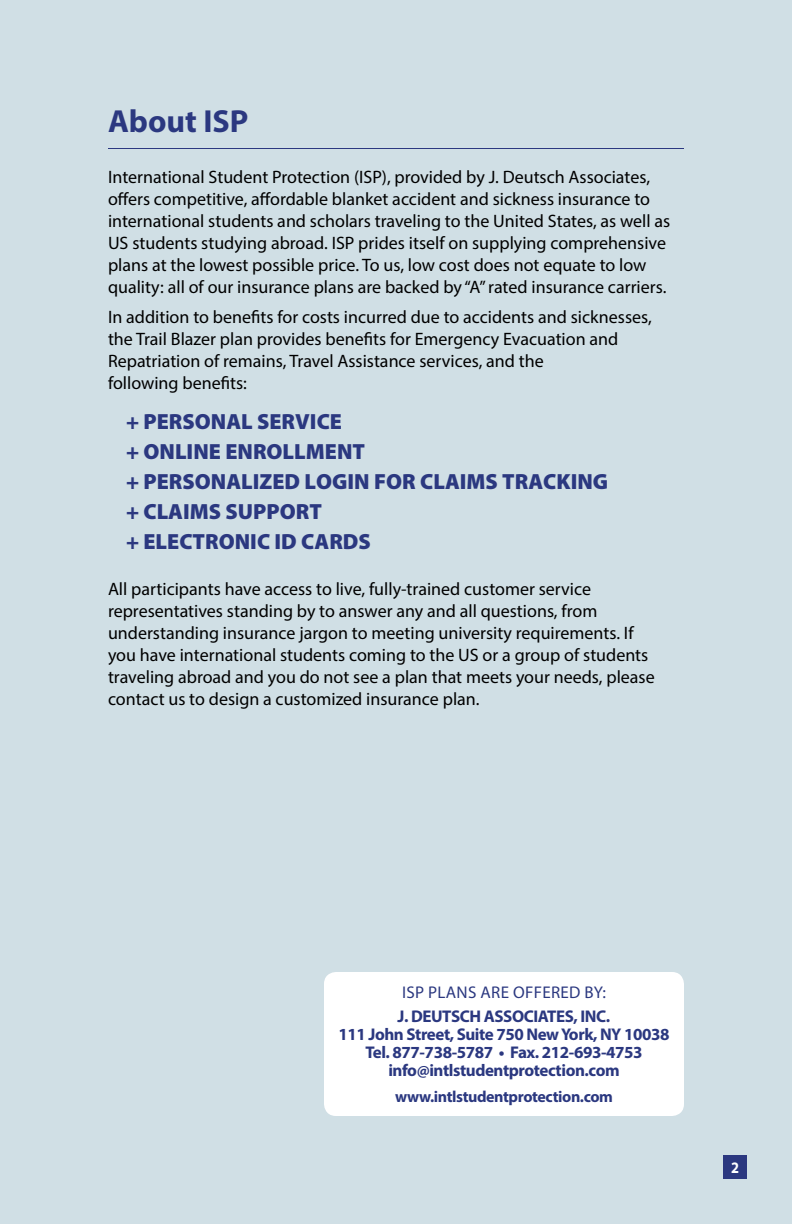
<style>
.page{position:relative;width:792px;height:1224px;background:#d0dfe5}
.page>*{position:absolute;margin:0;border:0;box-sizing:border-box;transform-origin:0 0}
.t1{font:700 32px "Myriad Pro";color:#2b3880}
.t2{font:900 22px/30px "Myriad Pro";color:#2b3880}
.t3{font:18px/22px "Myriad Pro";color:#000}
.t4{font:700 17px/18px "Myriad Pro";letter-spacing:-.025em;color:#2b3880;text-align:center}
.t5{font:17px "Myriad Pro";letter-spacing:.02em;color:#2b3880}
.t6{font:700 16px "Myriad Pro";letter-spacing:-.025em;color:#2b3880}
.t7{font:700 16px "Myriad Pro";color:#fff;scale:.9 1}
</style>
<div class="page">
<div style="left:723px;top:1155px;width:24px;height:24px;background:#2b3880"></div>
<hr style="left:108px;top:148px;width:576px;height:1px;background:#2b3880">
<div style="left:324px;top:972px;width:360px;height:144px;background:#fff;border-radius:12px"></div>
<h1 class="t1" style="left:108px;top:100px;width:142px">About ISP</h1>
<p class="t3" style="left:108px;top:165px;width:564px">International Student Protection (ISP), provided by J. Deutsch Associates, offers competitive, affordable blanket accident and sickness insurance to international students and scholars traveling to the United States, as well as US students studying abroad. ISP prides itself on supplying comprehensive plans at the lowest possible price. To us, low cost does not equate to low quality: all of our insurance plans are backed by “A” rated insurance carriers.</p>
<p class="t3" style="left:108px;top:305px;width:545px">In addition to benefits for costs incurred due to accidents and sicknesses, the Trail Blazer plan provides benefits for Emergency Evacuation and Repatriation of remains, Travel Assistance services, and the<br>following benefits:</p>
<p class="t2" style="left:126px;top:406px;width:484px">+ PERSONAL SERVICE<br>+ ONLINE ENROLLMENT<br>+ PERSONALIZED LOGIN FOR CLAIMS TRACKING + CLAIMS SUPPORT<br>+ ELECTRONIC ID CARDS</p>
<p class="t3" style="left:108px;top:577px;width:548px">All participants have access to live, fully-trained customer service representatives standing by to answer any and all questions, from understanding insurance jargon to meeting university requirements. If you have international students coming to the US or a group of students traveling abroad and you do not see a plan that meets your needs, please contact us to design a customized insurance plan.</p>
<p class="t5" style="left:402px;top:982px;width:206px">ISP PLANS ARE OFFERED BY:</p>
<p class="t4" style="left:338px;top:1007px;width:333px">J. DEUTSCH ASSOCIATES, INC.<br>111 John Street, Suite 750 New York, NY 10038<br>Tel. 877-738-5787 • Fax. 212-693-4753 info@intlstudentprotection.com</p>
<p class="t6" style="left:395px;top:1087px;width:219px">www.intlstudentprotection.com</p>
<p class="t7" style="left:731px;top:1157px;width:10px">2</p>
</div>
